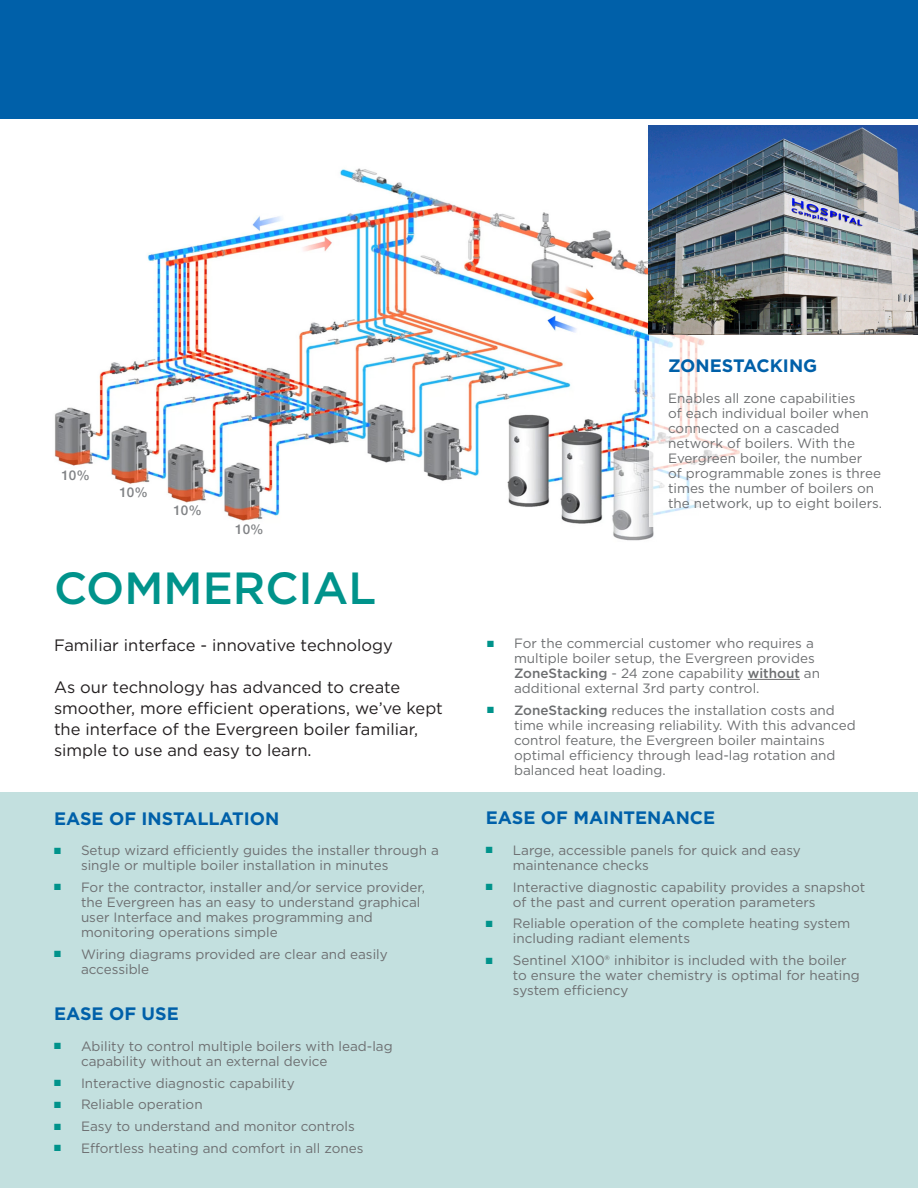
<style>
.page{position:relative;width:918px;height:1188px;background:#fff}
.page>*{position:absolute;margin:0;border:0;box-sizing:border-box;transform-origin:0 0}
.wm_headline{font:500 45px "Gotham";color:#00938b}
.honeywell{font:700 18px "Gotham";color:#0060a9}
.wm_body_gray_sub{font:16.5px/21px "Gotham";color:#231f20}
.bullets{font:13.5px/15px "Gotham";color:#6d6f71}
.t1{font:500 13.5px "Helvetica Neue";color:#808285}
.s1{color:#00938b}
.s2{font-weight:500}
</style>
<div class="page">
<img style="left:54px;top:125px;width:600px;height:416px">
<svg style="left:649px;top:334px;width:269px;height:192px"></svg>
<img style="left:649px;top:125px;width:269px;height:209px">
<div style="left:0;top:793px;width:918px;height:395px;background:#c3e0df"></div>
<div style="left:0;top:0;width:918px;height:123px;background:#0060a9"></div>
<hr style="left:748px;top:679px;width:52px;height:1px;background:#6d6f71">
<div style="left:0;top:119px;width:918px;height:5px;background:#fff"></div>
<div style="left:228px;top:524px;width:43px;height:24px;background:#fff"></div>
<div style="left:166px;top:504px;width:43px;height:24px;background:#fff"></div>
<div style="left:112px;top:486px;width:43px;height:24px;background:#fff"></div>
<div style="left:54px;top:470px;width:43px;height:23px;background:#fff"></div>
<p class="t1" style="left:61px;top:467px;width:30px">10%</p>
<p class="t1" style="left:119px;top:484px;width:30px">10%</p>
<p class="t1" style="left:173px;top:502px;width:30px">10%</p>
<p class="t1" style="left:235px;top:521px;width:30px">10%</p>
<p class="wm_headline" style="left:54px;top:559px;width:324px">COMMERCIAL</p>
<p class="wm_body_gray_sub" style="left:54px;top:634px;width:340px">Familiar interface - innovative technology</p>
<p class="wm_body_gray_sub" style="left:54px;top:676px;width:390px">As our technology has advanced to create smoother, more efficient operations, we’ve kept the interface of the Evergreen boiler familiar, simple to use and easy to learn.</p>
<p class="honeywell" style="left:54px;top:806px;width:227px">EASE OF INSTALLATION</p>
<p class="bullets" style="left:81px;top:843px;width:360px;text-indent:-27px"><span class="s1">■</span> Setup wizard efficiently guides the installer through a single or multiple boiler installation in minutes</p>
<p class="bullets" style="left:81px;top:879px;width:346px;text-indent:-27px"><span class="s1">■</span> For the contractor, installer and/or service provider, the Evergreen has an easy to understand graphical user Interface and makes programming and monitoring operations simple</p>
<p class="bullets" style="left:81px;top:946px;width:308px;text-indent:-27px"><span class="s1">■</span> Wiring diagrams provided are clear and easily accessible</p>
<p class="honeywell" style="left:54px;top:1002px;width:126px">EASE OF USE</p>
<p class="bullets" style="left:81px;top:1038px;width:313px;text-indent:-27px"><span class="s1">■</span> Ability to control multiple boilers with lead-lag capability without an external device</p>
<p class="bullets" style="left:54px;top:1075px;width:242px"><span class="s1">■</span> Interactive diagnostic capability</p>
<p class="bullets" style="left:54px;top:1097px;width:150px"><span class="s1">■</span> Reliable operation</p>
<p class="bullets" style="left:54px;top:1119px;width:302px"><span class="s1">■</span> Easy to understand and monitor controls</p>
<p class="bullets" style="left:54px;top:1140px;width:311px"><span class="s1">■</span> Effortless heating and comfort in all zones</p>
<p class="honeywell" style="left:668px;top:354px;width:151px">ZONESTACKING</p>
<p class="bullets" style="left:668px;top:390px;width:216px">Enables all zone capabilities<br>of each individual boiler when connected on a cascaded network of boilers. With the<br>Evergreen boiler, the number<br>of programmable zones is three times the number of boilers on the network, up to eight boilers.</p>
<p class="bullets" style="left:514px;top:635px;width:308px;text-indent:-27px"><span class="s1">■</span> For the commercial customer who requires a multiple boiler setup, the Evergreen provides <span class="s2">ZoneStacking</span> - 24 zone capability <span class="s2">without</span> an additional external 3rd party control.</p>
<p class="bullets" style="left:514px;top:702px;width:343px;text-indent:-27px"><span class="s1">■</span> <span class="s2">ZoneStacking</span> reduces the installation costs and time while increasing reliability. With this advanced control feature, the Evergreen boiler maintains optimal efficiency through lead-lag rotation and balanced heat loading.</p>
<p class="honeywell" style="left:486px;top:806px;width:231px">EASE OF MAINTENANCE</p>
<p class="bullets" style="left:513px;top:842px;width:289px;text-indent:-27px"><span class="s1">■</span> Large, accessible panels for quick and easy maintenance checks</p>
<p class="bullets" style="left:513px;top:879px;width:354px;text-indent:-27px"><span class="s1">■</span> Interactive diagnostic capability provides a snapshot of the past and current operation parameters</p>
<p class="bullets" style="left:513px;top:916px;width:339px;text-indent:-27px"><span class="s1">■</span> Reliable operation of the complete heating system including radiant elements</p>
<p class="bullets" style="left:513px;top:953px;width:348px;text-indent:-27px"><span class="s1">■</span> Sentinel X100® inhibitor is included with the boiler to ensure the water chemistry is optimal for heating system efficiency</p>
</div>
